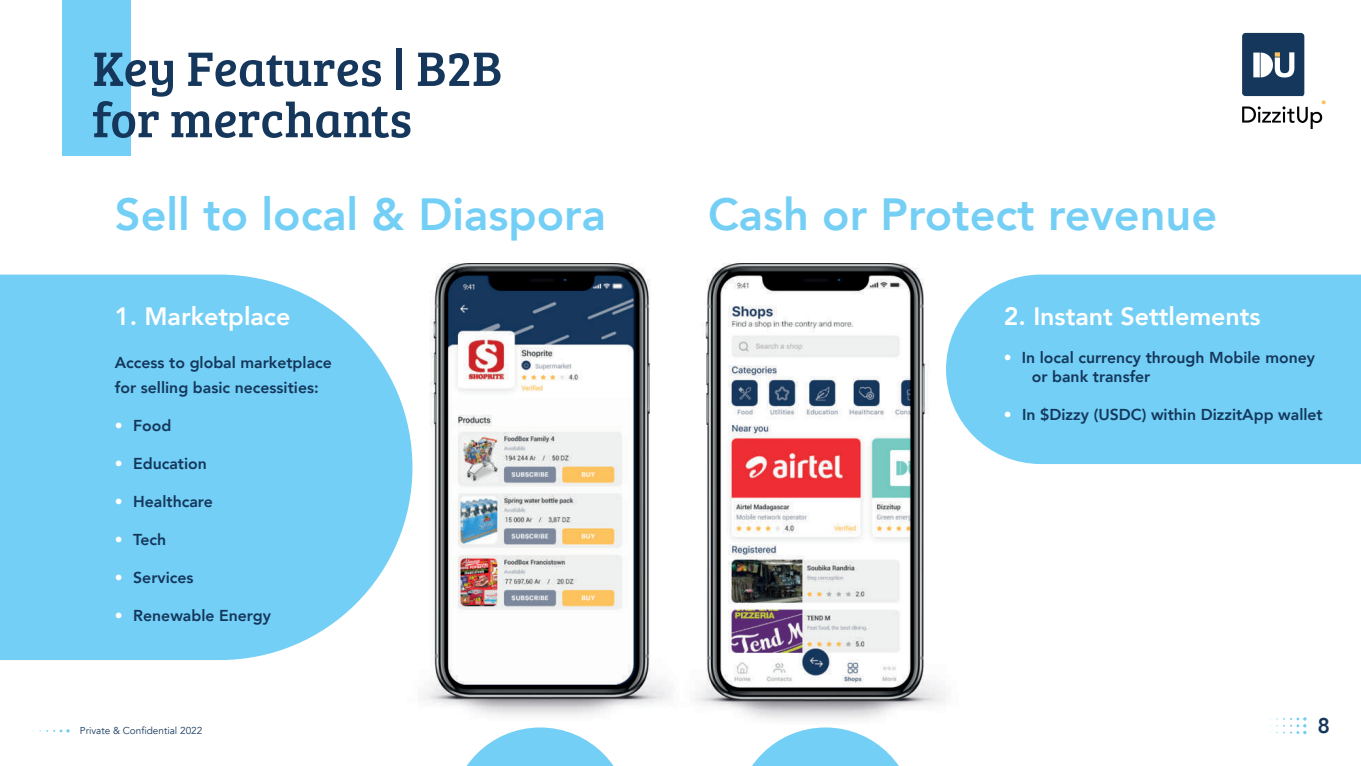
<style>
.page{position:relative;width:1361px;height:766px;background:#fff}
.page>*{position:absolute;margin:0;border:0;box-sizing:border-box;transform-origin:0 0}
.t1{font:50px/51.2px "Bree Serif";color:#15375c}
.t2{font:800 45px "Avenir";color:#73cff5}
.t3{font:800 45px "Avenir";color:#75cff5}
.t4{font:800 25px "Avenir";color:#fff}
.t5{font:800 21.25px "Avenir";color:#15375c}
.t6{font:800 15.78px/18.9px "Avenir";color:#15375c}
.t7{font:10px "Avenir";color:#15385d}
.s1{color:#fff}
</style>
<div class="page">
<img style="left:412px;top:263px;width:259px;height:453px">
<img style="left:1242px;top:32px;width:84px;height:97px">
<svg style="left:1283px;top:717px;width:23px;height:17px"></svg>
<div style="left:62px;top:0;width:69px;height:156px;background:#73cff5"></div>
<img style="left:695px;top:263px;width:251px;height:457px">
<svg style="left:40px;top:729px;width:30px;height:3px"></svg>
<svg style="left:467px;top:727px;width:146px;height:38px"></svg>
<svg style="left:752px;top:727px;width:146px;height:38px"></svg>
<div style="left:946px;top:274px;width:415px;height:190px;background:#73cff5"></div>
<svg style="left:0;top:274px;width:412px;height:385px;background:#80d3f5"></svg>
<h1 class="t1" style="left:92px;top:40px;width:411px">Key Features | B2B for merchants</h1>
<h2 class="t2" style="left:115px;top:180px;width:492px">Sell to local &amp; Diaspora</h2>
<h2 class="t3" style="left:708px;top:180px;width:511px">Cash or Protect revenue</h2>
<h3 class="t4" style="left:115px;top:297px;width:177px">1. Marketplace</h3>
<p class="t6" style="left:115px;top:350px;width:218px;line-height:25px">Access to global marketplace for selling basic necessities:</p>
<p class="t6" style="left:115px;top:416px;width:58px"><span class="s1">•</span> Food</p>
<p class="t6" style="left:115px;top:454px;width:94px"><span class="s1">•</span> Education</p>
<p class="t6" style="left:115px;top:491px;width:99px"><span class="s1">•</span> Healthcare</p>
<p class="t6" style="left:115px;top:529px;width:53px"><span class="s1">•</span> Tech</p>
<p class="t6" style="left:115px;top:567px;width:80px"><span class="s1">•</span> Services</p>
<p class="t6" style="left:115px;top:605px;width:158px"><span class="s1">•</span> Renewable Energy</p>
<p class="t7" style="left:80px;top:724px;width:124px">Private &amp; Confidential 2022</p>
<h3 class="t4" style="left:1003px;top:297px;width:258px">2. Instant Settlements</h3>
<p class="t6" style="left:1032px;top:348px;width:285px;text-indent:-28px"><span class="s1">•</span> In local currency through Mobile money or bank transfer</p>
<p class="t6" style="left:1003px;top:405px;width:320px"><span class="s1">•</span> In $Dizzy (USDC) within DizzitApp wallet</p>
<h3 class="t5" style="left:1317px;top:709px;width:14px">8</h3>
</div>
